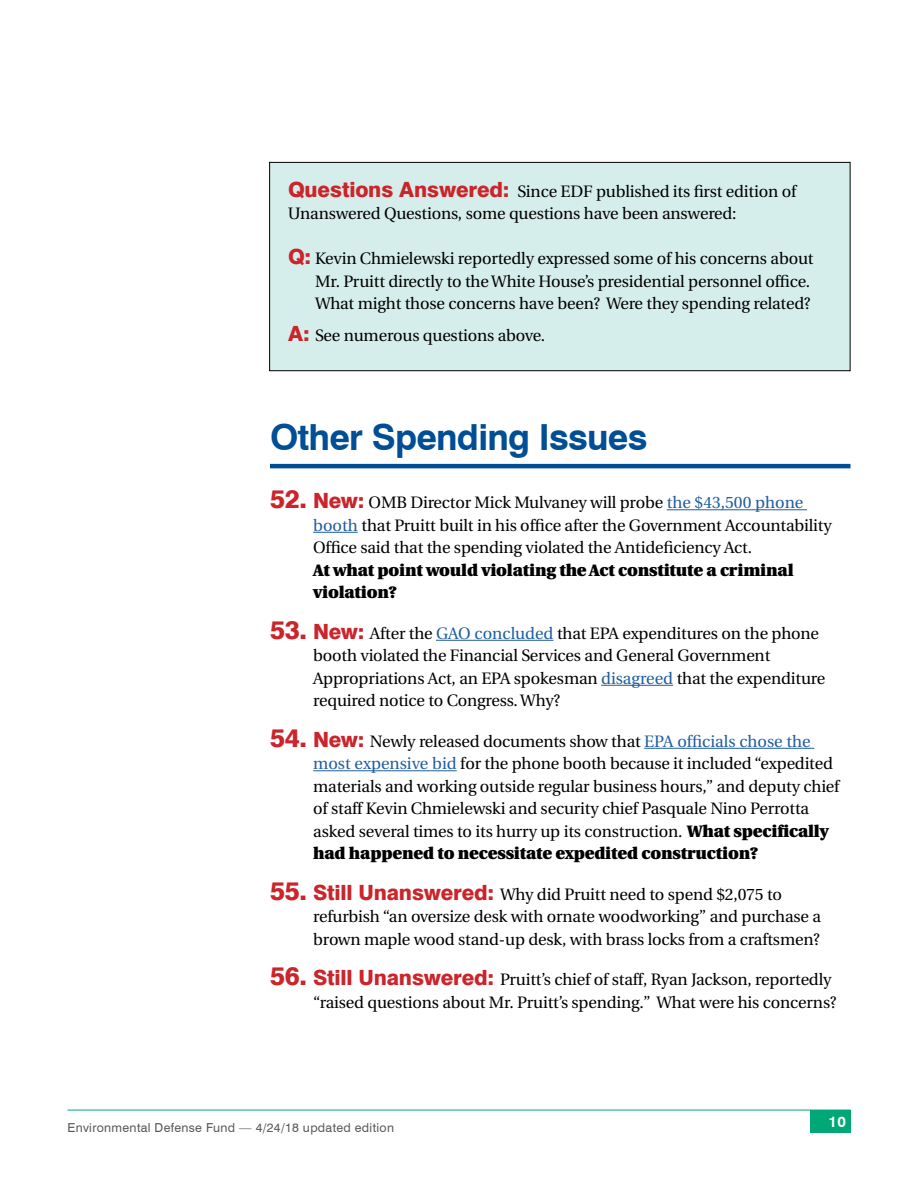
<style>
.page{position:relative;width:918px;height:1188px;background:#fff}
.page>*{position:absolute;margin:0;border:0;box-sizing:border-box;transform-origin:0 0}
.t1{font:700 36px "Swiss 721 BT";letter-spacing:-.02em;color:#004e95}
.t2{font:16.5px/22.5px "Utopia";letter-spacing:-.01em;color:#000}
.t3{font:900 16.5px/22.5px "Utopia";letter-spacing:-.01em;color:#000}
.t4{font:700 15px "Swiss 721 BT";color:#fff}
.t5{font:12.3px "Swiss 721 BT";letter-spacing:.025em;color:#58595b}
.s1{font-family:"Swiss 721 BT";font-weight:800;font-size:21px;color:#cb242b}
.s2{font-family:"Swiss 721 BT";font-weight:800;font-size:25.5px;color:#cb242b}
.s3{color:#215e9e}
.s4{font-weight:900}
</style>
<div class="page">
<div style="left:810px;top:1110px;width:40px;height:23px;background:#00a777"></div>
<hr style="left:68px;top:1110px;width:782px;height:1px;background:#00a777">
<hr style="left:270px;top:464px;width:580px;height:4px;background:#004e95">
<hr style="left:667px;top:509px;width:140px;height:1px;background:#215e9e">
<hr style="left:313px;top:532px;width:45px;height:1px;background:#215e9e">
<hr style="left:436px;top:640px;width:117px;height:1px;background:#215e9e">
<hr style="left:601px;top:685px;width:72px;height:1px;background:#215e9e">
<hr style="left:644px;top:748px;width:170px;height:1px;background:#215e9e">
<hr style="left:313px;top:770px;width:144px;height:1px;background:#215e9e">
<div style="left:270px;top:162px;width:580px;height:209px;background:#d6eeeb"></div>
<div style="left:269px;top:162px;width:581px;height:209px;border:1px solid #000"></div>
<p class="t2" style="left:288px;top:180px;width:510px"><span class="s1">Questions Answered:</span> Since EDF published its first edition of<br>Unanswered Questions, some questions have been answered:</p>
<p class="t2" style="left:315px;top:248px;width:500px;text-indent:-27px"><span class="s1">Q:</span> Kevin Chmielewski reportedly expressed some of his concerns about<br>Mr. Pruitt directly to the White House’s presidential personnel office.<br>What might those concerns have been? Were they spending related?</p>
<p class="t2" style="left:288px;top:324px;width:259px"><span class="s1">A:</span> See numerous questions above.</p>
<h1 class="t1" style="left:270px;top:415px;width:379px">Other Spending Issues</h1>
<p class="t2" style="left:313px;top:492px;width:520px;text-indent:-43px"><span class="s2">52.</span> <span class="s1">New:</span> OMB Director Mick Mulvaney will probe <span class="s3">the $43,500 phone booth</span> that Pruitt built in his office after the Government Accountability<br>Office said that the spending violated the Antideficiency Act.</p>
<p class="t3" style="left:313px;top:559px;width:482px">At what point would violating the Act constitute a criminal violation?</p>
<p class="t2" style="left:313px;top:622px;width:514px;text-indent:-43px"><span class="s2">53.</span> <span class="s1">New:</span> After the <span class="s3">GAO concluded</span> that EPA expenditures on the phone booth violated the Financial Services and General Government Appropriations Act, an EPA spokesman <span class="s3">disagreed</span> that the expenditure required notice to Congress. Why?</p>
<p class="t2" style="left:313px;top:730px;width:528px;text-indent:-43px"><span class="s2">54.</span> <span class="s1">New:</span> Newly released documents show that <span class="s3">EPA officials chose the most expensive bid</span> for the phone booth because it included “expedited materials and working outside regular business hours,” and deputy chief of staff Kevin Chmielewski and security chief Pasquale Nino Perrotta asked several times to its hurry up its construction. <span class="s4">What specifically had happened to necessitate expedited construction?</span></p>
<p class="t2" style="left:313px;top:883px;width:509px;text-indent:-43px"><span class="s2">55.</span> <span class="s1">Still Unanswered:</span> Why did Pruitt need to spend $2,075 to refurbish “an oversize desk with ornate woodworking” and purchase a brown maple wood stand-up desk, with brass locks from a craftsmen?</p>
<p class="t2" style="left:313px;top:969px;width:525px;text-indent:-43px"><span class="s2">56.</span> <span class="s1">Still Unanswered:</span> Pruitt’s chief of staff, Ryan Jackson, reportedly “raised questions about Mr. Pruitt’s spending.” What were his concerns?</p>
<p class="t5" style="left:68px;top:1121px;width:328px">Environmental Defense Fund — 4/24/18 updated edition</p>
<p class="t4" style="left:829px;top:1113px;width:19px">10</p>
</div>
